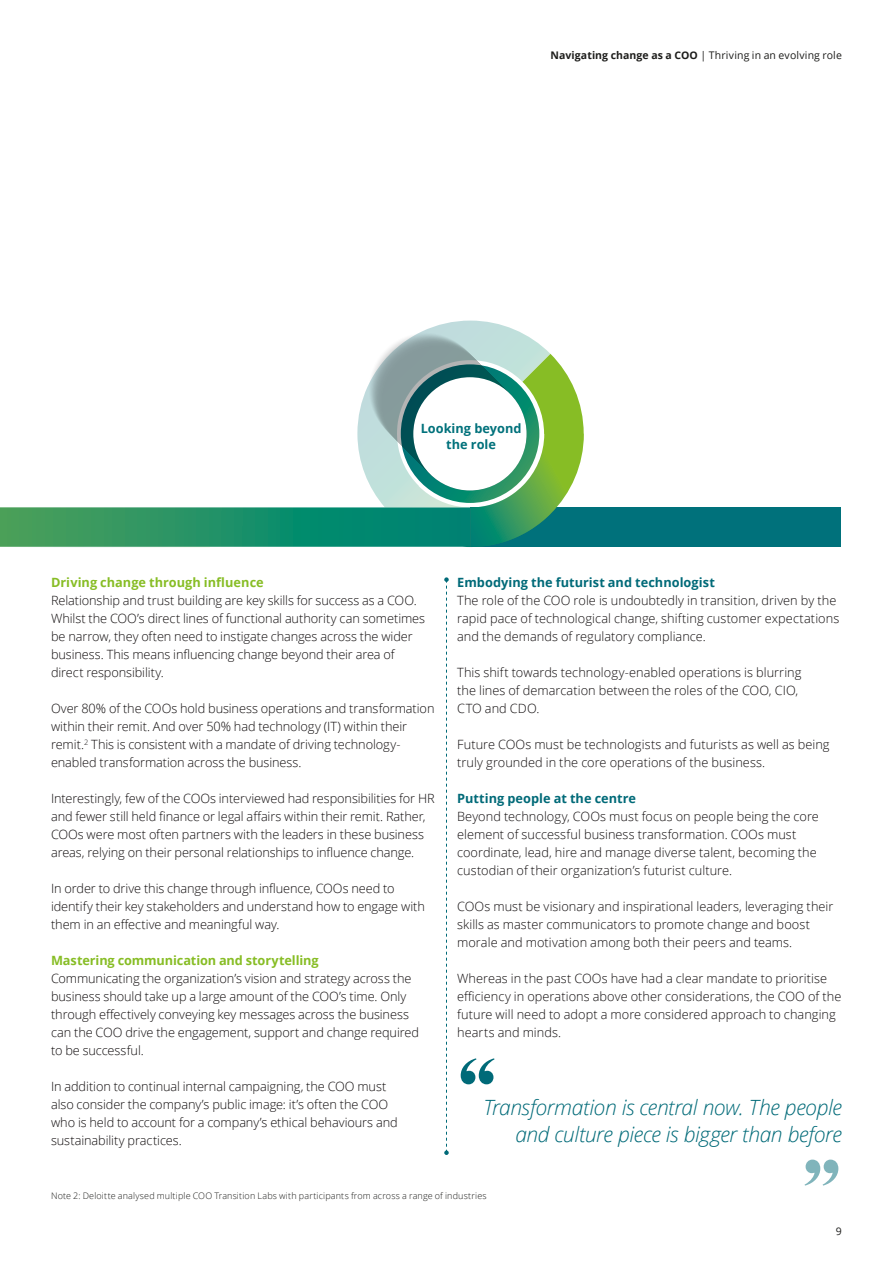
<style>
.page{position:relative;width:893px;height:1263px;background:#fff}
.page>*{position:absolute;margin:0;border:0;box-sizing:border-box;transform-origin:0 0}
.t1{font:900 81px "Chronicle Display";color:#006a78}
.t2{font:italic 300 21px/27px "Open Sans";letter-spacing:-.02em;color:#006a78;text-align:right}
.t3{font:300 12.75px/18px "Open Sans";color:#100c0d}
.t4{font:700 12.75px "Open Sans";letter-spacing:-.005em;color:#87bd25}
.t5{font:700 12.75px "Open Sans";letter-spacing:.005em;color:#006a78}
.t6{font:700 12.75px/15.3px "Open Sans";color:#00717b;text-align:center}
.t7{font:10.5px "Open Sans";letter-spacing:.01em;color:#1d1d1b}
.t8{font:300 9px "Open Sans";letter-spacing:.015em;color:#1d1d1b}
.s1{font-weight:700}
</style>
<div class="page">
<div style="left:470px;top:507px;width:370px;height:40px;background:#00717b"></div>
<svg style="left:0;top:331px;width:584px;height:217px"></svg>
<svg style="left:444px;top:577px;width:5px;height:578px"></svg>
<p class="t7" style="left:550px;top:48px;width:293px"><span class="s1">Navigating change as a COO</span> | Thriving in an evolving role</p>
<p class="t6" style="left:421px;top:421px;width:102px">Looking beyond the role</p>
<p class="t4" style="left:51px;top:573px;width:214px">Driving change through influence</p>
<p class="t3" style="left:51px;top:591px;width:376px">Relationship and trust building are key skills for success as a COO.<br>Whilst the COO’s direct lines of functional authority can sometimes be narrow, they often need to instigate changes across the wider business. This means influencing change beyond their area of direct responsibility.</p>
<p class="t3" style="left:51px;top:699px;width:385px">Over 80% of the COOs hold business operations and transformation within their remit. And over 50% had technology (IT) within their remit.<sup>2</sup> This is consistent with a mandate of driving technology&shy;enabled transformation across the business.</p>
<p class="t3" style="left:51px;top:789px;width:385px">Interestingly, few of the COOs interviewed had responsibilities for HR and fewer still held finance or legal affairs within their remit. Rather, COOs were most often partners with the leaders in these business areas, relying on their personal relationships to influence change.</p>
<p class="t3" style="left:51px;top:879px;width:375px">In order to drive this change through influence, COOs need to identify their key stakeholders and understand how to engage with them in an effective and meaningful way.</p>
<p class="t4" style="left:51px;top:951px;width:269px">Mastering communication and storytelling</p>
<p class="t3" style="left:51px;top:969px;width:369px">Communicating the organization’s vision and strategy across the business should take up a large amount of the COO’s time. Only through effectively conveying key messages across the business can the COO drive the engagement, support and change required to be successful.</p>
<p class="t3" style="left:51px;top:1077px;width:348px">In addition to continual internal campaigning, the COO must also consider the company’s public image: it’s often the COO who is held to account for a company’s ethical behaviours and sustainability practices.</p>
<p class="t5" style="left:457px;top:573px;width:259px">Embodying the futurist and technologist</p>
<p class="t3" style="left:457px;top:591px;width:384px">The role of the COO role is undoubtedly in transition, driven by the rapid pace of technological change, shifting customer expectations and the demands of regulatory compliance.</p>
<p class="t3" style="left:457px;top:663px;width:346px">This shift towards technology-enabled operations is blurring the lines of demarcation between the roles of the COO, CIO,<br>CTO and CDO.</p>
<p class="t3" style="left:457px;top:735px;width:374px">Future COOs must be technologists and futurists as well as being truly grounded in the core operations of the business.</p>
<p class="t5" style="left:457px;top:789px;width:180px">Putting people at the centre</p>
<p class="t3" style="left:457px;top:807px;width:363px">Beyond technology, COOs must focus on people being the core element of successful business transformation. COOs must coordinate, lead, hire and manage diverse talent, becoming the custodian of their organization’s futurist culture.</p>
<p class="t3" style="left:457px;top:897px;width:378px">COOs must be visionary and inspirational leaders, leveraging their skills as master communicators to promote change and boost morale and motivation among both their peers and teams.</p>
<p class="t3" style="left:457px;top:969px;width:386px">Whereas in the past COOs have had a clear mandate to prioritise efficiency in operations above other considerations, the COO of the future will need to adopt a more considered approach to changing hearts and minds.</p>
<h1 class="t1" style="left:457px;top:1021px;width:41px">“</h1>
<h2 class="t2" style="left:484px;top:1093px;width:360px">Transformation is central now. The people and culture piece is bigger than before</h2>
<h1 class="t1" style="left:842px;top:1223px;width:41px;rotate:-180deg">“</h1>
<p class="t8" style="left:51px;top:1190px;width:437px">Note 2: Deloitte analysed multiple COO Transition Labs with participants from across a range of industries</p>
<p class="t7" style="left:836px;top:1224px;width:8px">9</p>
</div>
